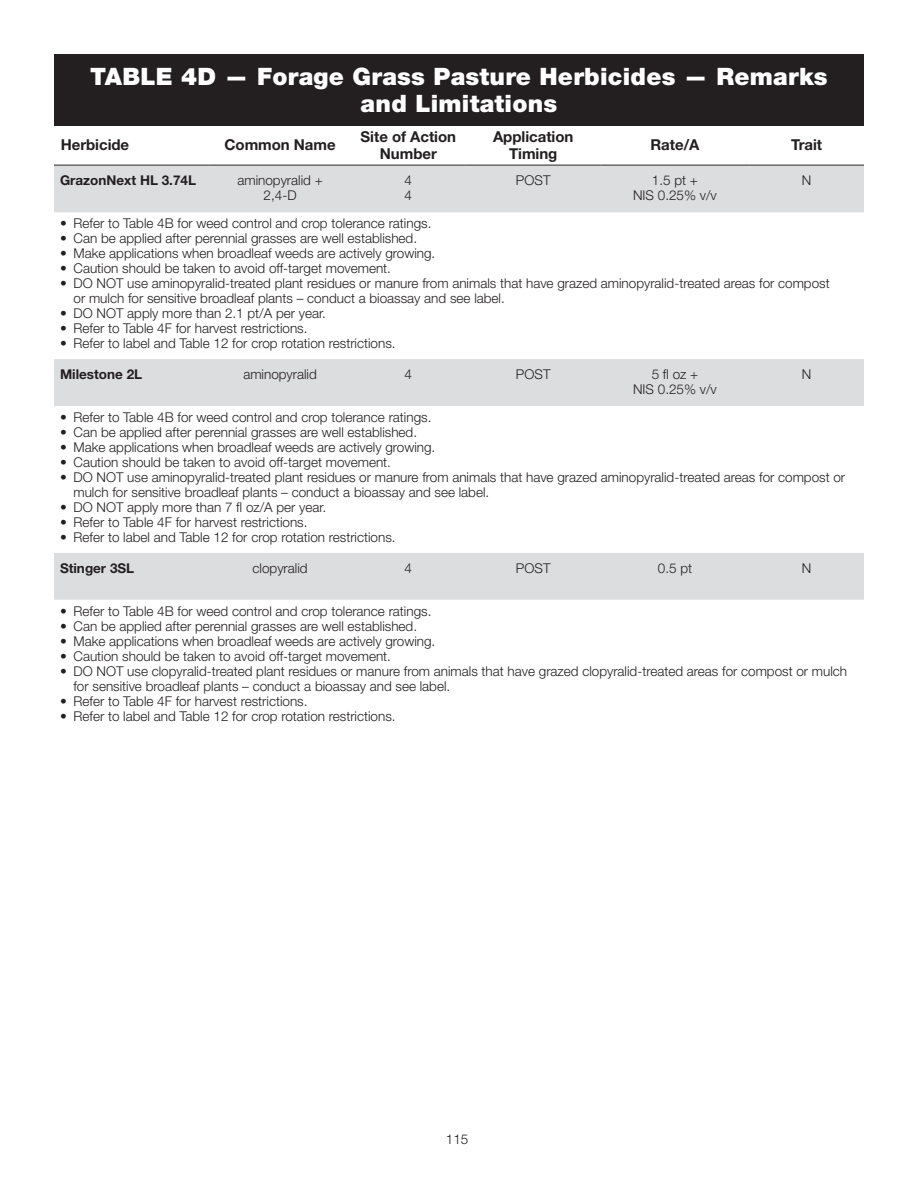
<style>
.page{position:relative;width:918px;height:1188px;background:#fff}
.page>*{position:absolute;margin:0;border:0;box-sizing:border-box;transform-origin:0 0}
.Table_H1{font:900 24px/27px "Helvetica Neue LT Std";letter-spacing:.01em;color:#fff;text-align:center}
.Table_H2{font:700 15px/16.5px "Helvetica Neue LT Std";letter-spacing:-.005em;color:#231f20;text-align:center}
.Table_body_CENTER{font:300 13.5px/15px "Helvetica Neue LT Std";color:#231f20}
.Table_body_CENTER-2{font:700 13.5px "Helvetica Neue LT Std";color:#231f20}
</style>
<div class="page">
<svg style="left:54px;top:166px;width:810px;height:434px"></svg>
<div style="left:54px;top:54px;width:810px;height:71px;background:#231f20"></div>
<hr style="left:54px;top:165px;width:155px;height:1px;background:#231f20">
<hr style="left:209px;top:165px;width:142px;height:1px;background:#231f20">
<hr style="left:351px;top:165px;width:115px;height:1px;background:#231f20">
<hr style="left:466px;top:165px;width:135px;height:1px;background:#231f20">
<hr style="left:601px;top:165px;width:148px;height:1px;background:#231f20">
<hr style="left:749px;top:165px;width:115px;height:1px;background:#231f20">
<p class="Table_H1" style="left:90px;top:62px;width:739px">TABLE 4D — Forage Grass Pasture Herbicides — Remarks and Limitations</p>
<p class="Table_H2" style="left:61px;top:137px;width:70px">Herbicide</p>
<p class="Table_H2" style="left:225px;top:137px;width:113px">Common Name</p>
<p class="Table_H2" style="left:361px;top:128px;width:97px">Site of Action<br>Number</p>
<p class="Table_H2" style="left:493px;top:128px;width:82px">Application<br>Timing</p>
<p class="Table_H2" style="left:651px;top:137px;width:50px">Rate/A</p>
<p class="Table_H2" style="left:791px;top:137px;width:33px">Trait</p>
<p class="Table_body_CENTER-2" style="left:60px;top:172px;width:138px">GrazonNext HL 3.74L</p>
<p class="Table_body_CENTER" style="left:237px;top:173px;width:87px;text-align:center">aminopyralid +<br>2,4-D</p>
<p class="Table_body_CENTER" style="left:405px;top:173px;width:9px">4<br>4</p>
<p class="Table_body_CENTER" style="left:516px;top:173px;width:36px">POST</p>
<p class="Table_body_CENTER" style="left:633px;top:173px;width:85px;text-align:center">1.5 pt +<br>NIS 0.25% v/v</p>
<p class="Table_body_CENTER" style="left:802px;top:173px;width:11px">N</p>
<p class="Table_body_CENTER" style="left:60px;top:216px;width:370px">• Refer to Table 4B for weed control and crop tolerance ratings.</p>
<p class="Table_body_CENTER" style="left:60px;top:231px;width:356px">• Can be applied after perennial grasses are well established.</p>
<p class="Table_body_CENTER" style="left:60px;top:246px;width:374px">• Make applications when broadleaf weeds are actively growing.</p>
<p class="Table_body_CENTER" style="left:60px;top:261px;width:330px">• Caution should be taken to avoid off-target movement.</p>
<p class="Table_body_CENTER" style="left:74px;top:276px;width:758px;text-indent:-14px">• DO NOT use aminopyralid-treated plant residues or manure from animals that have grazed aminopyralid-treated areas for compost or mulch for sensitive broadleaf plants – conduct a bioassay and see label.</p>
<p class="Table_body_CENTER" style="left:60px;top:306px;width:265px">• DO NOT apply more than 2. 1 pt/A per year.</p>
<p class="Table_body_CENTER" style="left:60px;top:321px;width:246px">• Refer to Table 4F for harvest restrictions.</p>
<p class="Table_body_CENTER" style="left:60px;top:336px;width:335px">• Refer to label and Table 12 for crop rotation restrictions.</p>
<p class="Table_body_CENTER-2" style="left:60px;top:366px;width:84px">Milestone 2L</p>
<p class="Table_body_CENTER" style="left:243px;top:366px;width:75px">aminopyralid</p>
<p class="Table_body_CENTER" style="left:405px;top:366px;width:9px">4</p>
<p class="Table_body_CENTER" style="left:516px;top:366px;width:36px">POST</p>
<p class="Table_body_CENTER" style="left:633px;top:366px;width:85px;text-align:center">5 fl oz +<br>NIS 0.25% v/v</p>
<p class="Table_body_CENTER" style="left:802px;top:366px;width:11px">N</p>
<p class="Table_body_CENTER" style="left:60px;top:409px;width:370px">• Refer to Table 4B for weed control and crop tolerance ratings.</p>
<p class="Table_body_CENTER" style="left:60px;top:424px;width:356px">• Can be applied after perennial grasses are well established.</p>
<p class="Table_body_CENTER" style="left:60px;top:439px;width:374px">• Make applications when broadleaf weeds are actively growing.</p>
<p class="Table_body_CENTER" style="left:60px;top:454px;width:330px">• Caution should be taken to avoid off-target movement.</p>
<p class="Table_body_CENTER" style="left:74px;top:469px;width:773px;text-indent:-14px">• DO NOT use aminopyralid-treated plant residues or manure from animals that have grazed aminopyralid-treated areas for compost or mulch for sensitive broadleaf plants – conduct a bioassay and see label.</p>
<p class="Table_body_CENTER" style="left:60px;top:499px;width:265px">• DO NOT apply more than 7 fl oz/A per year.</p>
<p class="Table_body_CENTER" style="left:60px;top:514px;width:246px">• Refer to Table 4F for harvest restrictions.</p>
<p class="Table_body_CENTER" style="left:60px;top:529px;width:335px">• Refer to label and Table 12 for crop rotation restrictions.</p>
<p class="Table_body_CENTER-2" style="left:60px;top:560px;width:76px">Stinger 3SL</p>
<p class="Table_body_CENTER" style="left:253px;top:560px;width:57px">clopyralid</p>
<p class="Table_body_CENTER" style="left:405px;top:560px;width:9px">4</p>
<p class="Table_body_CENTER" style="left:516px;top:560px;width:36px">POST</p>
<p class="Table_body_CENTER" style="left:658px;top:560px;width:36px">0.5 pt</p>
<p class="Table_body_CENTER" style="left:802px;top:560px;width:11px">N</p>
<p class="Table_body_CENTER" style="left:60px;top:603px;width:370px">• Refer to Table 4B for weed control and crop tolerance ratings.</p>
<p class="Table_body_CENTER" style="left:60px;top:618px;width:356px">• Can be applied after perennial grasses are well established.</p>
<p class="Table_body_CENTER" style="left:60px;top:633px;width:374px">• Make applications when broadleaf weeds are actively growing.</p>
<p class="Table_body_CENTER" style="left:60px;top:648px;width:330px">• Caution should be taken to avoid off-target movement.</p>
<p class="Table_body_CENTER" style="left:74px;top:663px;width:775px;text-indent:-14px">• DO NOT use clopyralid-treated plant residues or manure from animals that have grazed clopyralid-treated areas for compost or mulch for sensitive broadleaf plants – conduct a bioassay and see label.</p>
<p class="Table_body_CENTER" style="left:60px;top:693px;width:246px">• Refer to Table 4F for harvest restrictions.</p>
<p class="Table_body_CENTER" style="left:60px;top:708px;width:335px">• Refer to label and Table 12 for crop rotation restrictions.</p>
<p class="Table_body_CENTER" style="left:446px;top:1131px;width:24px">115</p>
</div>
